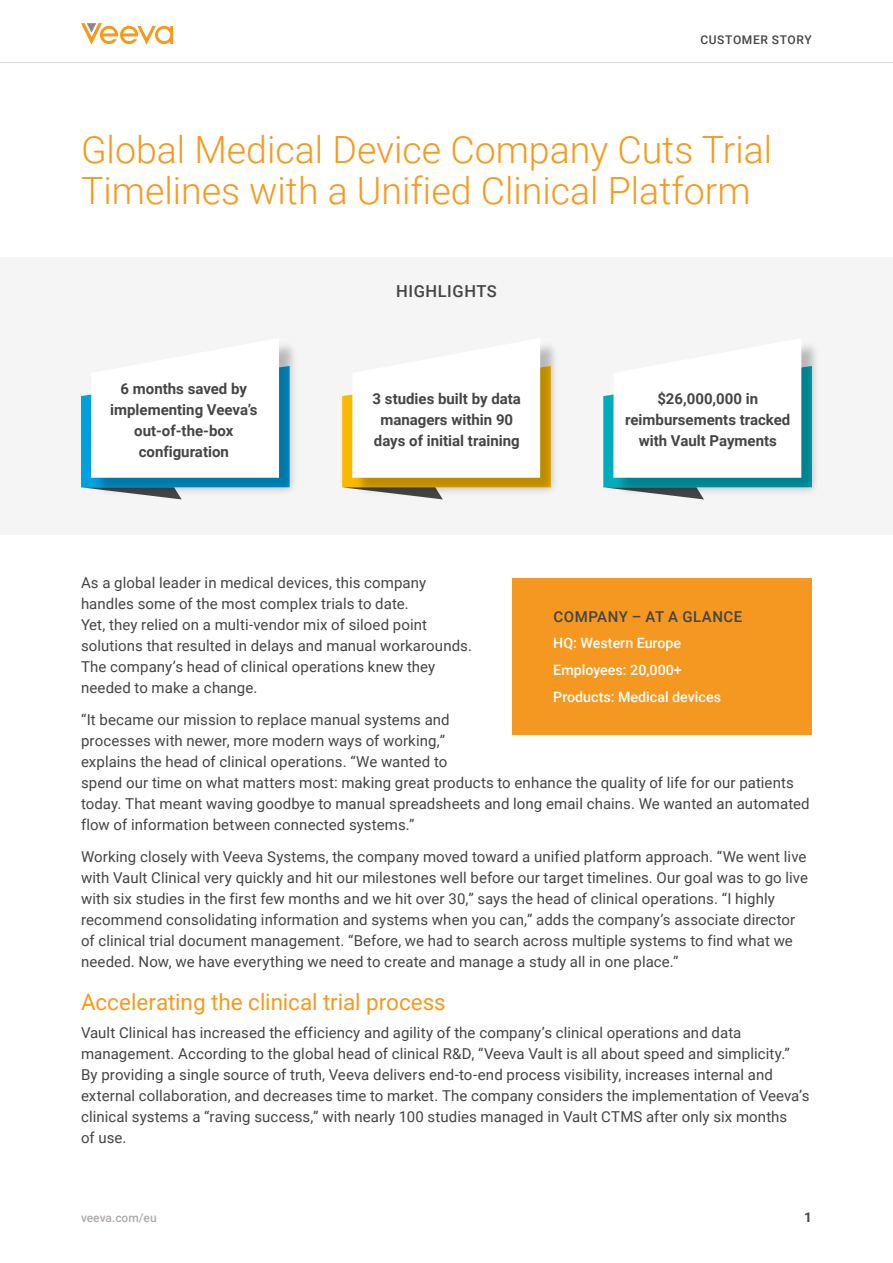
<style>
.page{position:relative;width:893px;height:1263px;background:#fff}
.page>*{position:absolute;margin:0;border:0;box-sizing:border-box;transform-origin:0 0}
.t1{font:300 37.5px/40.5px "Roboto";color:#f8991d}
.t2{font:22.5px "Roboto";letter-spacing:-.005em;color:#f8991d}
.t3{font:500 16.5px "Roboto";letter-spacing:.035em;color:#444}
.t4{font:15px/21px "Roboto";letter-spacing:.005em;color:#444}
.t5{font:700 15px/21px "Roboto";color:#444545;text-align:center}
.t6{font:500 15px "Roboto";letter-spacing:.035em;color:#444}
.t7{font:500 14.25px/26.5px "Roboto";color:#fff}
.t8{font:700 13.5px "Roboto";color:#444}
.t9{font:500 12px "Roboto";letter-spacing:.055em;color:#444}
.t10{font:500 12px "Roboto";color:#afaaad}
</style>
<div class="page">
<svg style="left:81px;top:23px;width:92px;height:22px"></svg>
<hr style="left:0;top:62px;width:893px;height:1px;background:#d9d9d9">
<div style="left:0;top:257px;width:893px;height:277px;background:#f5f5f5"></div>
<div style="left:93px;top:341px;width:205px;height:155px;background:#000;opacity:.25"></div>
<svg style="left:81px;top:341px;width:209px;height:158px"></svg>
<div style="left:615px;top:341px;width:205px;height:155px;background:#000;opacity:.25"></div>
<svg style="left:603px;top:341px;width:209px;height:158px"></svg>
<div style="left:354px;top:341px;width:205px;height:155px;background:#000;opacity:.25"></div>
<svg style="left:342px;top:341px;width:209px;height:158px"></svg>
<div style="left:513px;top:578px;width:299px;height:156px;background:#f59822"></div>
<p class="t9" style="left:700px;top:32px;width:113px">CUSTOMER STORY</p>
<h1 class="t1" style="left:81px;top:128px;width:693px">Global Medical Device Company Cuts Trial<br>Timelines with a Unified Clinical Platform</h1>
<p class="t3" style="left:396px;top:279px;width:102px">HIGHLIGHTS</p>
<p class="t5" style="left:110px;top:378px;width:149px">6 months saved by implementing Veeva’s out-of-the-box configuration</p>
<p class="t5" style="left:373px;top:388px;width:150px">3 studies built by data managers within 90 days of initial training</p>
<p class="t5" style="left:625px;top:388px;width:167px">$26,000,000 in reimbursements tracked with Vault Payments</p>
<p class="t4" style="left:81px;top:572px;width:392px">As a global leader in medical devices, this company handles some of the most complex trials to date.<br>Yet, they relied on a multi-vendor mix of siloed point solutions that resulted in delays and manual workarounds.<br>The company’s head of clinical operations knew they needed to make a change.</p>
<p class="t4" style="left:81px;top:709px;width:730px">“It became our mission to replace manual systems and<br>processes with newer, more modern ways of working,”<br>explains the head of clinical operations. “We wanted to<br>spend our time on what matters most: making great products to enhance the quality of life for our patients today. That meant waving goodbye to manual spreadsheets and long email chains. We wanted an automated flow of information between connected systems.”</p>
<p class="t4" style="left:81px;top:846px;width:728px">Working closely with Veeva Systems, the company moved toward a unified platform approach. “We went live with Vault Clinical very quickly and hit our milestones well before our target timelines. Our goal was to go live with six studies in the first few months and we hit over 30,” says the head of clinical operations. “I highly recommend consolidating information and systems when you can,” adds the company’s associate director of clinical trial document management. “Before, we had to search across multiple systems to find what we needed. Now, we have everything we need to create and manage a study all in one place.”</p>
<h2 class="t2" style="left:81px;top:986px;width:366px">Accelerating the clinical trial process</h2>
<p class="t4" style="left:81px;top:1021px;width:730px">Vault Clinical has increased the efficiency and agility of the company’s clinical operations and data management. According to the global head of clinical R&amp;D, “Veeva Vault is all about speed and simplicity.” By providing a single source of truth, Veeva delivers end-to-end process visibility, increases internal and external collaboration, and decreases time to market. The company considers the implementation of Veeva’s clinical systems a “raving success,” with nearly 100 studies managed in Vault CTMS after only six months<br>of use.</p>
<p class="t6" style="left:554px;top:606px;width:190px">COMPANY – AT A GLANCE</p>
<p class="t7" style="left:553px;top:629px;width:169px">HQ: Western Europe<br>Employees: 20,000+<br>Products: Medical devices</p>
<p class="t10" style="left:81px;top:1210px;width:77px">veeva.com/eu</p>
<p class="t8" style="left:804px;top:1208px;width:9px">1</p>
</div>
